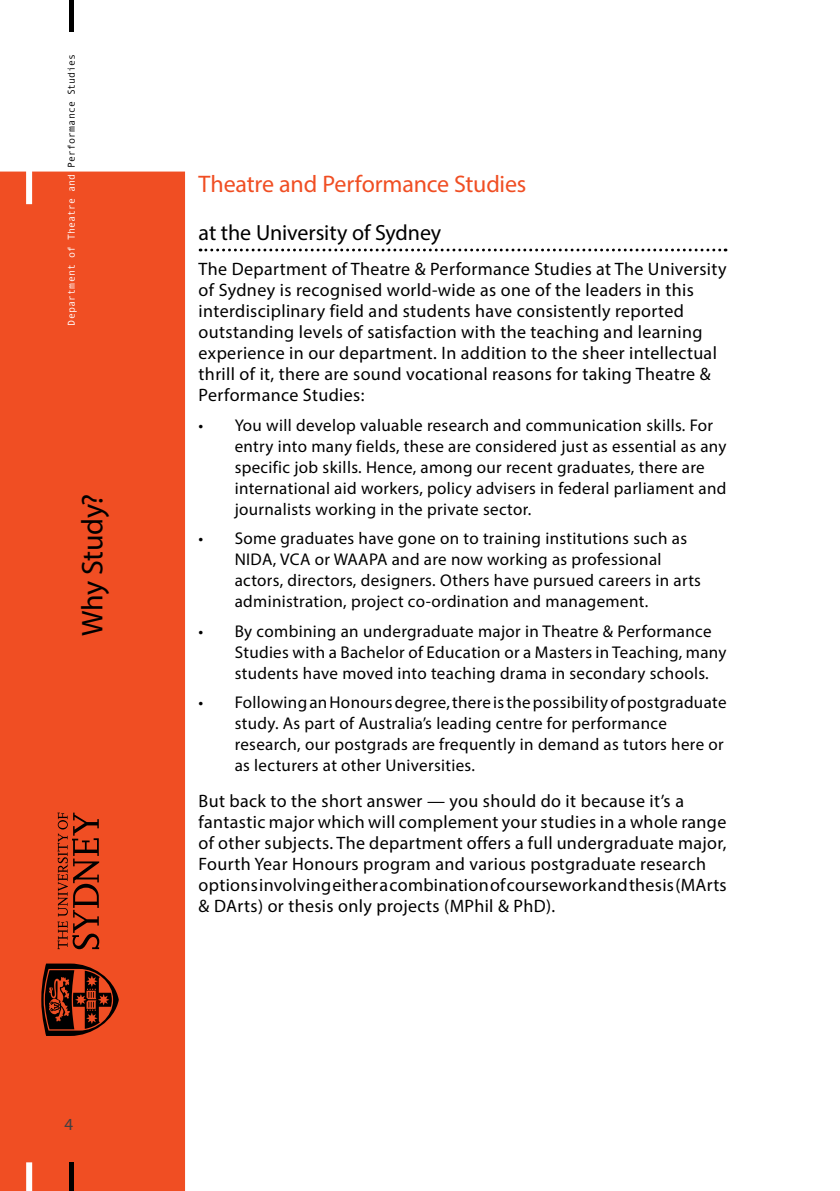
<style>
.page{position:relative;width:840px;height:1191px;background:#fff}
.page>*{position:absolute;margin:0;border:0;box-sizing:border-box;transform-origin:0 0}
.t1{font:30px "Myriad Pro";letter-spacing:-.01em;color:#000}
.t2{font:24px "Myriad Pro";letter-spacing:-.01em;color:#f04e23}
.t3{font:22px "Myriad Pro";letter-spacing:-.005em;color:#000}
.t4{font:18px/21px "Myriad Pro";letter-spacing:.02em;color:#000}
.t5{font:17px/21px "Myriad Pro";letter-spacing:.02em;color:#000}
.t6{font:17px "Myriad Pro";color:#414042}
.t7{font:10px "Andale Mono";color:#fff}
.s1{color:#000}
</style>
<div class="page">
<div style="left:0;top:171px;width:185px;height:1020px;background:#f04e23"></div>
<hr style="left:69px;top:0;width:4px;height:31px;background:#000">
<svg style="left:41px;top:812px;width:78px;height:224px;background:#b63b1a"></svg>
<div style="left:26px;top:1162px;width:6px;height:29px;background:#fff"></div>
<div style="left:26px;top:160px;width:6px;height:44px;background:#fff"></div>
<hr style="left:69px;top:1162px;width:4px;height:29px;background:#000">
<svg style="left:200px;top:249px;width:525px;height:2px"></svg>
<p class="t7" style="left:65px;top:325px;width:273px;rotate:-90deg">Department of Theatre and <span class="s1">Performance Studies</span></p>
<h1 class="t1" style="left:74px;top:636px;width:144px;rotate:-90deg">Why Study?</h1>
<p class="t6" style="left:64px;top:1114px;width:10px">4</p>
<h2 class="t2" style="left:198px;top:169px;width:329px">Theatre and Performance Studies</h2>
<p class="t3" style="left:198px;top:219px;width:244px">at the University of Sydney</p>
<p class="t4" style="left:198px;top:258px;width:529px">The Department of Theatre &amp; Performance Studies at The University of Sydney is recognised world-wide as one of the leaders in this interdisciplinary field and students have consistently reported outstanding levels of satisfaction with the teaching and learning experience in our department. In addition to the sheer intellectual thrill of it, there are sound vocational reasons for taking Theatre &amp; Performance Studies:</p>
<p class="t5" style="left:234px;top:414px;width:493px;text-indent:-36px">• You will develop valuable research and communication skills. For entry into many fields, these are considered just as essential as any specific job skills. Hence, among our recent graduates, there are international aid workers, policy advisers in federal parliament and journalists working in the private sector.</p>
<p class="t5" style="left:234px;top:528px;width:467px;text-indent:-36px">• Some graduates have gone on to training institutions such as NIDA, VCA or WAAPA and are now working as professional actors, directors, designers. Others have pursued careers in arts administration, project co-ordination and management.</p>
<p class="t5" style="left:234px;top:620px;width:493px;text-indent:-36px">• By combining an undergraduate major in Theatre &amp; Performance<br>Studies with a Bachelor of Education or a Masters in Teaching, many students have moved into teaching drama in secondary schools.</p>
<p class="t5" style="left:234px;top:692px;width:493px;text-indent:-36px">• Following an Honours degree, there is the possibility of postgraduate study. As part of Australia’s leading centre for performance research, our postgrads are frequently in demand as tutors here or as lecturers at other Universities.</p>
<p class="t4" style="left:198px;top:790px;width:529px">But back to the short answer — you should do it because it’s a fantastic major which will complement your studies in a whole range of other subjects. The department offers a full undergraduate major, Fourth Year Honours program and various postgraduate research options involving either a combination of coursework and thesis (MArts &amp; DArts) or thesis only projects (MPhil &amp; PhD).</p>
</div>
